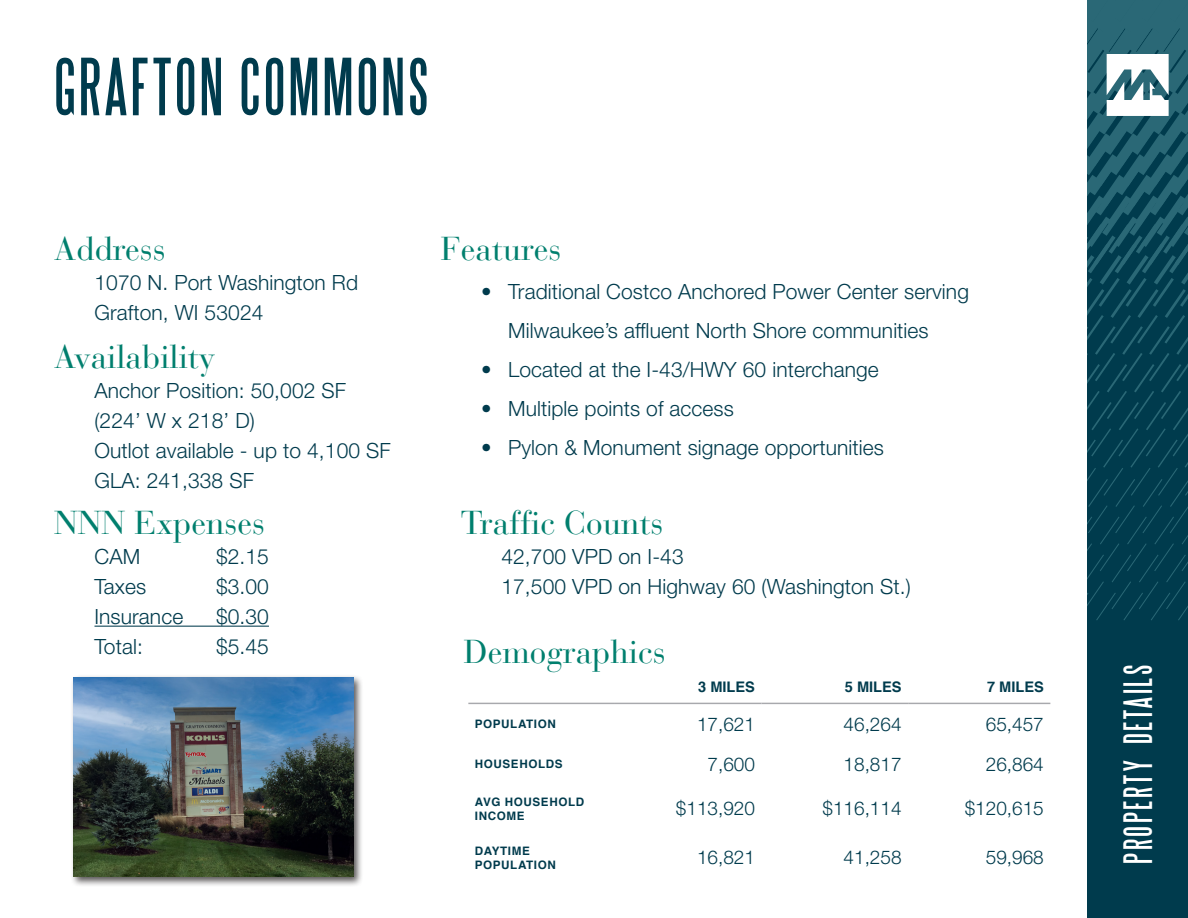
<style>
.page{position:relative;width:1188px;height:918px;background:#fff}
.page>*{position:absolute;margin:0;border:0;box-sizing:border-box;transform-origin:0 0}
.secondary_property_name{font:72px "Steelfish";letter-spacing:.04em;color:#003b4d}
.page_label{font:36px "Steelfish";letter-spacing:.075em;color:#fff}
.small_serif_subhead{font:33px "Bauer Bodoni LT";color:#007f6e}
.body_text_indent{font:300 21px/39px "Helvetica Neue LT Std";letter-spacing:.005em;color:#003b4d}
.body_text_indent-2{font:300 18.9px "Helvetica Neue LT Std";color:#003b4d}
.t1{font:700 14.55px "Helvetica";color:#003b4d}
.t2{font:700 11.7px/14px "Helvetica";letter-spacing:.05em;color:#003b4d}
</style>
<div class="page">
<hr style="left:468px;top:703px;width:147px;height:1px;background:#a8a9ad">
<hr style="left:615px;top:703px;width:147px;height:1px;background:#a8a9ad">
<hr style="left:762px;top:703px;width:146px;height:1px;background:#a8a9ad">
<hr style="left:908px;top:703px;width:142px;height:1px;background:#a8a9ad">
<div style="left:70px;top:674px;width:294px;height:213px;background:#231f20;opacity:.75"></div>
<img style="left:73px;top:677px;width:281px;height:200px">
<hr style="left:94px;top:626px;width:175px;height:1px;background:#003b4d">
<svg style="left:206px;top:746px;width:22px;height:18px"></svg>
<div style="left:1087px;top:0;width:101px;height:918px;background:#003b4d"></div>
<svg style="left:1087px;top:0;width:101px;height:620px"></svg>
<p class="secondary_property_name" style="left:54px;top:49px;width:376px">GRAFTON COMMONS</p>
<p class="small_serif_subhead" style="left:54px;top:229px;width:113px">Address</p>
<p class="body_text_indent" style="left:94px;top:262px;width:265px">1070 N. Port Washington Rd</p>
<p class="body_text_indent" style="left:94px;top:292px;width:170px">Grafton, WI 53024</p>
<p class="small_serif_subhead" style="left:54px;top:337px;width:163px">Availability</p>
<p class="body_text_indent" style="left:94px;top:371px;width:253px">Anchor Position: 50,002 SF</p>
<p class="body_text_indent" style="left:94px;top:401px;width:162px">(224’ W x 218’ D)</p>
<p class="body_text_indent" style="left:94px;top:431px;width:298px">Outlot available - up to 4,100 SF</p>
<p class="body_text_indent" style="left:94px;top:461px;width:161px">GLA: 241,338 SF</p>
<p class="small_serif_subhead" style="left:54px;top:503px;width:212px">NNN Expenses</p>
<p class="body_text_indent" style="left:94px;top:537px;width:47px">CAM</p>
<p class="body_text_indent" style="left:216px;top:537px;width:54px">$2.15</p>
<p class="body_text_indent" style="left:94px;top:567px;width:53px">Taxes</p>
<p class="body_text_indent" style="left:216px;top:567px;width:54px">$3.00</p>
<p class="body_text_indent" style="left:94px;top:597px;width:90px">Insurance</p>
<p class="body_text_indent" style="left:216px;top:597px;width:54px">$0.30</p>
<p class="body_text_indent" style="left:94px;top:627px;width:50px">Total:</p>
<p class="body_text_indent" style="left:216px;top:627px;width:54px">$5.45</p>
<p class="small_serif_subhead" style="left:441px;top:229px;width:122px">Features</p>
<p class="body_text_indent" style="left:508px;top:271px;width:462px;text-indent:-27px">• Traditional Costco Anchored Power Center serving<br>Milwaukee’s affluent North Shore communities</p>
<p class="body_text_indent" style="left:481px;top:349px;width:399px">• Located at the I-43/HWY 60 interchange</p>
<p class="body_text_indent" style="left:481px;top:388px;width:254px">• Multiple points of access</p>
<p class="body_text_indent" style="left:481px;top:427px;width:404px">• Pylon &amp; Monument signage opportunities</p>
<p class="small_serif_subhead" style="left:461px;top:503px;width:204px">Traffic Counts</p>
<p class="body_text_indent" style="left:501px;top:537px;width:184px">42,700 VPD on I-43</p>
<p class="body_text_indent" style="left:501px;top:567px;width:411px">17,500 VPD on Highway 60 (Washington St.)</p>
<p class="small_serif_subhead" style="left:464px;top:632px;width:203px">Demographics</p>
<p class="t1" style="left:698px;top:675px;width:58px">3 MILES</p>
<p class="t1" style="left:845px;top:675px;width:58px">5 MILES</p>
<p class="t1" style="left:987px;top:675px;width:58px">7 MILES</p>
<p class="t2" style="left:475px;top:717px;width:82px">POPULATION</p>
<p class="body_text_indent-2" style="left:697px;top:713px;width:59px">17,621</p>
<p class="body_text_indent-2" style="left:844px;top:713px;width:59px">46,264</p>
<p class="body_text_indent-2" style="left:986px;top:713px;width:59px">65,457</p>
<p class="t2" style="left:475px;top:757px;width:89px">HOUSEHOLDS</p>
<p class="body_text_indent-2" style="left:708px;top:752px;width:49px">7,600</p>
<p class="body_text_indent-2" style="left:844px;top:752px;width:59px">18,817</p>
<p class="body_text_indent-2" style="left:986px;top:752px;width:59px">26,864</p>
<p class="t2" style="left:475px;top:795px;width:111px">AVG HOUSEHOLD<br>INCOME</p>
<p class="body_text_indent-2" style="left:676px;top:797px;width:81px">$113,920</p>
<p class="body_text_indent-2" style="left:823px;top:797px;width:81px">$116,114</p>
<p class="body_text_indent-2" style="left:965px;top:797px;width:81px">$120,615</p>
<p class="t2" style="left:475px;top:844px;width:82px">DAYTIME<br>POPULATION</p>
<p class="body_text_indent-2" style="left:697px;top:846px;width:59px">16,821</p>
<p class="body_text_indent-2" style="left:844px;top:846px;width:59px">41,258</p>
<p class="body_text_indent-2" style="left:986px;top:846px;width:59px">59,968</p>
<p class="page_label" style="left:1119px;top:864px;width:201px;rotate:-90deg">PROPERTY DETAILS</p>
</div>
